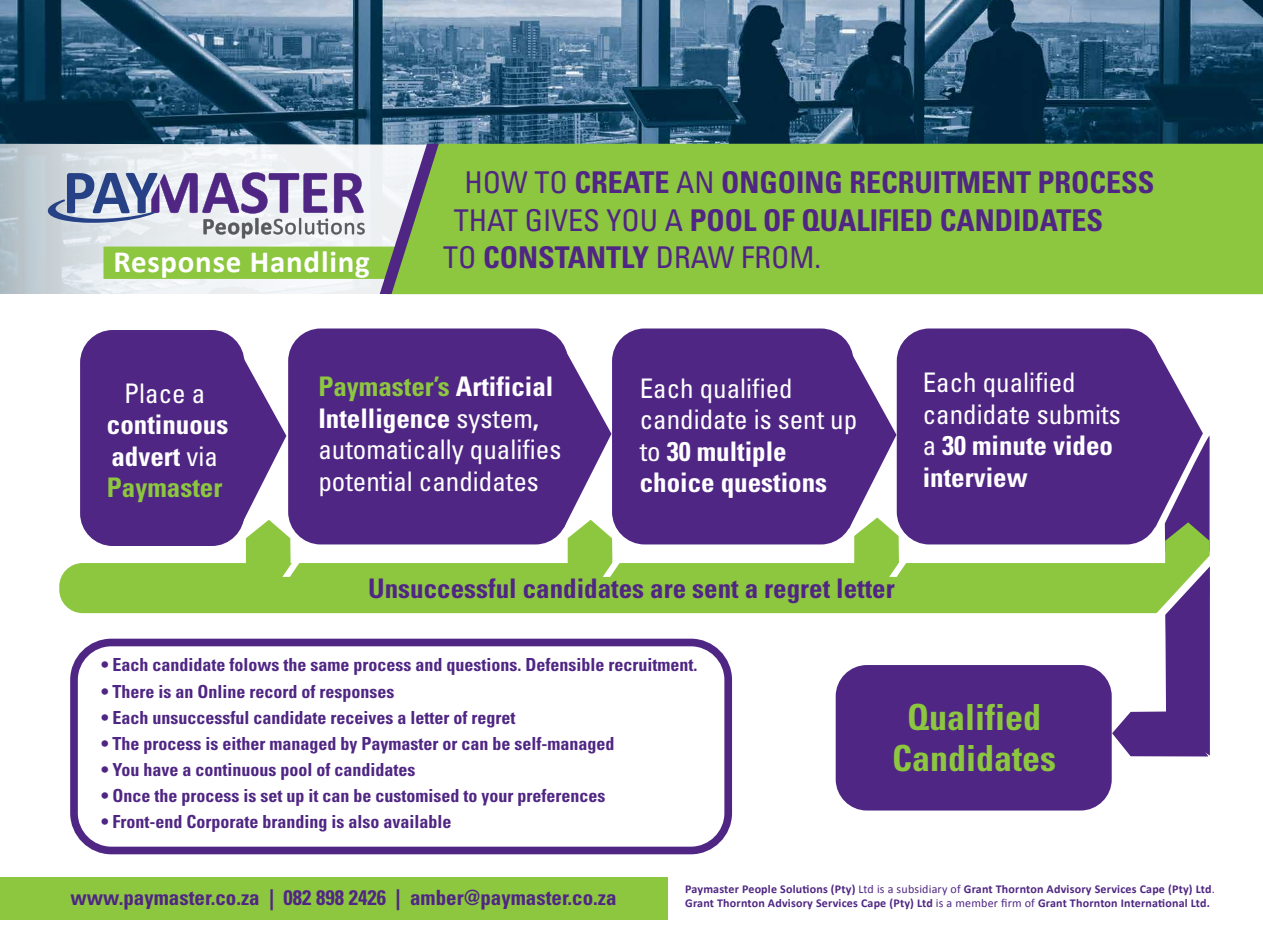
<style>
.page{position:relative;width:1263px;height:945px;background:#fff}
.page>*{position:absolute;margin:0;border:0;box-sizing:border-box;transform-origin:0 0}
.t1{font:700 condensed 36px/42px "Univers";color:#8dc73f;text-align:center}
.t2{font:700 30.9px "Calibri";letter-spacing:.025em;color:#fff}
.t3{font:700 condensed 30px "Univers";color:#4f2683}
.t4{font:condensed 30px "Univers";color:#4f2683}
.t5{font:condensed 27px/31.5px "Univers";color:#fff}
.t6{font:700 condensed 27px "Univers";color:#4f2683}
.t7{font:700 condensed 27px/31.5px "Univers";color:#fff}
.t8{font:700 condensed 21px "Univers";color:#4f2683}
.t9{font:700 condensed 18px "Univers";color:#4f2683}
.t10{font:700 12px "Calibri";letter-spacing:.015em;color:#4f2683}
.s1{font-weight:400}
.s2{font-weight:700}
.s3{color:#8dc73f}
.s4{font-weight:700;color:#8dc73f}
</style>
<div class="page">
<div style="left:70px;top:639px;width:662px;height:215px;border:8px solid #4f2683;border-radius:37px"></div>
<img style="left:0;top:0;width:1263px;height:144px">
<div style="left:836px;top:665px;width:276px;height:146px;background:#4f2683;border-radius:31px"></div>
<div style="left:439px;top:144px;width:824px;height:150px;background:#8dc73f"></div>
<svg style="left:0;top:144px;width:431px;height:151px;background:#bdc9cf"></svg>
<div style="left:59px;top:563px;width:1151px;height:50px;background:#8dc73f;border-radius:23px"></div>
<div style="left:80px;top:330px;width:164px;height:216px;background:#4f2683;border-radius:33px"></div>
<div style="left:288px;top:328px;width:280px;height:216px;background:#4f2683;border-radius:33px"></div>
<div style="left:612px;top:328px;width:241px;height:216px;background:#4f2683;border-radius:33px"></div>
<div style="left:897px;top:328px;width:262px;height:216px;background:#4f2683;border-radius:33px"></div>
<svg style="left:239px;top:349px;width:79px;height:228px"></svg>
<svg style="left:564px;top:347px;width:74px;height:230px"></svg>
<svg style="left:849px;top:348px;width:75px;height:229px"></svg>
<svg style="left:1112px;top:347px;width:98px;height:409px"></svg>
<svg style="left:48px;top:144px;width:391px;height:150px"></svg>
<div style="left:0;top:877px;width:668px;height:43px;background:#8dc73f"></div>
<h2 class="t2" style="left:113px;top:242px;width:258px">Response Handling</h2>
<h3 class="t3" style="left:464px;top:164px;width:691px"><span class="s1">HOW TO</span> CREATE <span class="s1">AN</span> ONGOING RECRUITMENT PROCESS</h3>
<h3 class="t3" style="left:454px;top:202px;width:651px"><span class="s1">THAT GIVES YOU A</span> POOL OF QUALIFIED CANDIDATES</h3>
<h3 class="t4" style="left:443px;top:238px;width:380px">TO <span class="s2">CONSTANTLY</span> DRAW FROM.</h3>
<h3 class="t5" style="left:124px;top:377px;width:82px">Place a</h3>
<h3 class="t7" style="left:107px;top:409px;width:123px">continuous advert <span class="s1">via<br></span><span class="s3">Paymaster</span></h3>
<h3 class="t5" style="left:318px;top:370px;width:244px"><span class="s4">Paymaster’s</span> <span class="s2">Artificial<br>Intelligence</span> system<span class="s2">, </span>automatically qualifies potential candidates</h3>
<h3 class="t5" style="left:640px;top:372px;width:219px">Each qualified candidate is sent up to <span class="s2">30 multiple choice questions</span></h3>
<h3 class="t5" style="left:923px;top:367px;width:199px">Each qualified candidate submits a <span class="s2">30 minute video interview</span></h3>
<h3 class="t6" style="left:368px;top:572px;width:528px">Unsuccessful candidates are sent a regret letter</h3>
<p class="t9" style="left:101px;top:654px;width:598px">• Each candidate folows the same process and questions. Defensible recruitment.</p>
<p class="t9" style="left:101px;top:680px;width:295px">• There is an Online record of responses</p>
<p class="t9" style="left:101px;top:706px;width:416px">• Each unsuccessful candidate receives a letter of regret</p>
<p class="t9" style="left:101px;top:732px;width:515px">• The process is either managed by Paymaster or can be self-managed</p>
<p class="t9" style="left:101px;top:759px;width:316px">• You have a continuous pool of candidates</p>
<p class="t9" style="left:101px;top:785px;width:506px">• Once the process is set up it can be customised to your preferences</p>
<p class="t9" style="left:101px;top:811px;width:352px">• Front-end Corporate branding is also available</p>
<h1 class="t1" style="left:892px;top:696px;width:165px">Qualified<br>Candidates</h1>
<p class="t10" style="left:685px;top:881px;width:531px">Paymaster People Solutions (Pty) <span class="s1">Ltd is a subsidiary of</span> Grant Thornton Advisory Services Cape (Pty) Ltd<span class="s1">.</span></p>
<p class="t8" style="left:71px;top:885px;width:547px">www.paymaster.co.za | 082 898 2426 | amber@paymaster.co.za</p>
<p class="t10" style="left:685px;top:896px;width:526px">Grant Thornton Advisory Services Cape (Pty) Ltd <span class="s1">is a member firm of</span> Grant Thornton International Ltd.</p>
</div>
